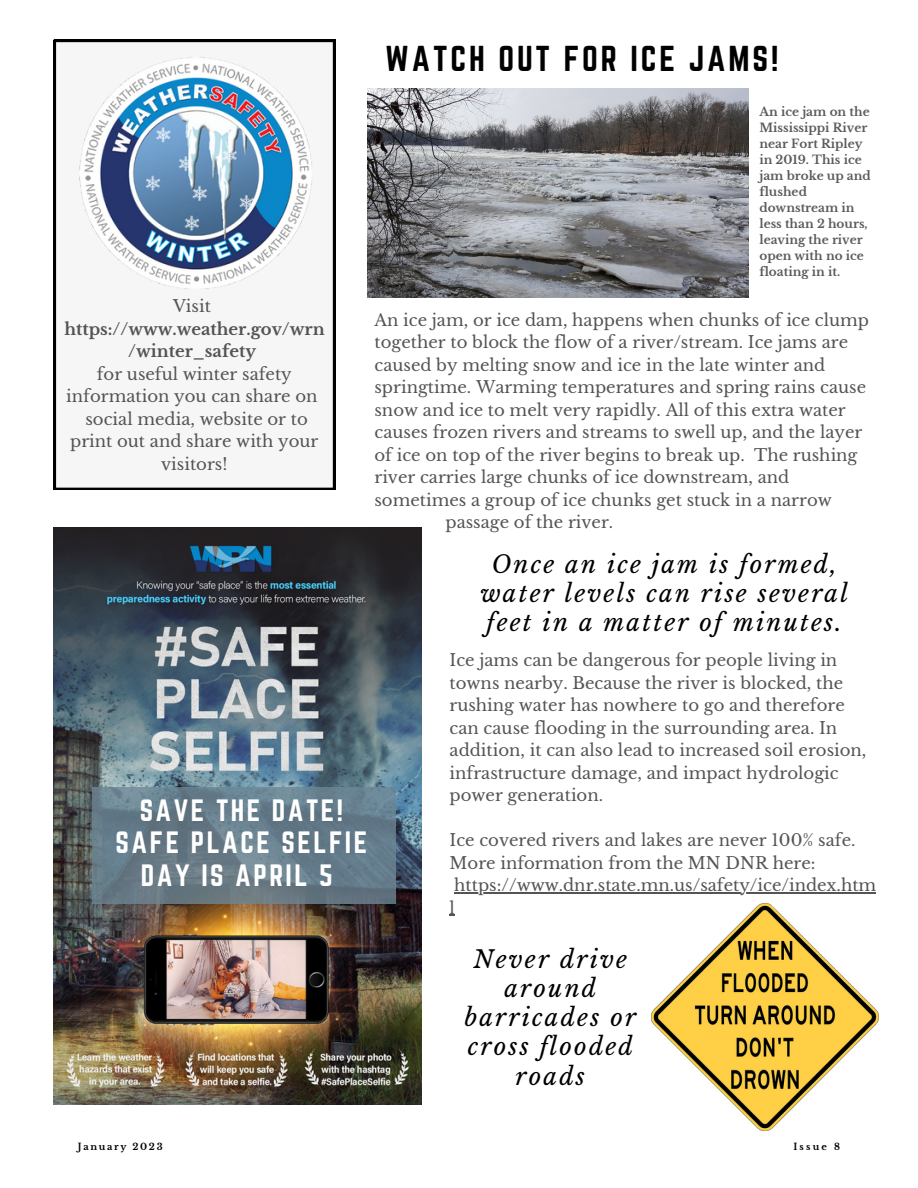
<style>
.page{position:relative;width:918px;height:1188px;background:#fff}
.page>*{position:absolute;margin:0;border:0;box-sizing:border-box;transform-origin:0 0}
.t1{font:31.5px "Norwester";letter-spacing:.09em;color:#000}
.t2{font:27px/32.7px "Norwester";letter-spacing:.09em;color:#fff;text-align:center}
.t3{font:italic 24px/29.2px "Libre Baskerville";letter-spacing:.09em;color:#000;text-align:center}
.t4{font:16.5px/22.5px "Libre Baskerville";color:#545454}
.t5{font:700 16.5px/22.5px "Libre Baskerville";color:#545454;text-align:center}
.t6{font:700 12px/16px "Libre Baskerville";color:#000}
.t7{font:700 9.3px "Libre Baskerville";letter-spacing:.18em;color:#000}
</style>
<div class="page">
<img style="left:54px;top:528px;width:368px;height:577px">
<svg style="left:92px;top:787px;width:304px;height:116px;background:#677c89"></svg>
<img style="left:651px;top:903px;width:227px;height:228px">
<div style="left:54px;top:40px;width:281px;height:450px;background:#f6f6f6"></div>
<img style="left:78px;top:54px;width:237px;height:237px;border-radius:15px">
<hr style="left:454px;top:892px;width:422px;height:1px;background:#545454">
<img style="left:368px;top:88px;width:380px;height:209px">
<h1 class="t1" style="left:385px;top:39px;width:395px">WATCH OUT FOR ICE JAMS!</h1>
<p class="t4" style="left:173px;top:295px;width:39px">Visit</p>
<p class="t5" style="left:64px;top:318px;width:262px">https://www.weather.gov/wrn /winter_safety</p>
<p class="t4" style="left:66px;top:363px;width:254px;text-align:center">for useful winter safety information you can share on social media, website or to print out and share with your visitors!</p>
<h2 class="t2" style="left:116px;top:794px;width:253px">SAVE THE DATE!<br>SAFE PLACE SELFIE<br>DAY IS APRIL 5</h2>
<p class="t6" style="left:759px;top:103px;width:113px">An ice jam on the<br>Mississippi River near Fort Ripley in 2019. This ice jam broke up and flushed downstream in less than 2 hours, leaving the river open with no ice floating in it.</p>
<p class="t4" style="left:375px;top:309px;width:496px">An ice jam, or ice dam, happens when chunks of ice clump</p>
<p class="t4" style="left:375px;top:331px;width:475px">together to block the flow of a river/stream. Ice jams are</p>
<p class="t4" style="left:375px;top:354px;width:452px">caused by melting snow and ice in the late winter and</p>
<p class="t4" style="left:375px;top:376px;width:493px">springtime. Warming temperatures and spring rains cause</p>
<p class="t4" style="left:375px;top:399px;width:473px">snow and ice to melt very rapidly. All of this extra water</p>
<p class="t4" style="left:375px;top:421px;width:489px">causes frozen rivers and streams to swell up, and the layer</p>
<p class="t4" style="left:375px;top:444px;width:485px">of ice on top of the river begins to break up. The rushing</p>
<p class="t4" style="left:375px;top:466px;width:416px">river carries large chunks of ice downstream, and</p>
<p class="t4" style="left:375px;top:489px;width:459px">sometimes a group of ice chunks get stuck in a narrow</p>
<p class="t4" style="left:445px;top:511px;width:169px">passage of the river.</p>
<h3 class="t3" style="left:480px;top:550px;width:369px">Once an ice jam is formed, water levels can rise several feet in a matter of minutes.</h3>
<p class="t4" style="left:450px;top:649px;width:418px">Ice jams can be dangerous for people living in towns nearby. Because the river is blocked, the rushing water has nowhere to go and therefore can cause flooding in the surrounding area. In addition, it can also lead to increased soil erosion, infrastructure damage, and impact hydrologic power generation.</p>
<p class="t4" style="left:450px;top:829px;width:428px">Ice covered rivers and lakes are never 100% safe.<br>More information from the MN DNR here: https://www.dnr.state.mn.us/safety/ice/index.htm l</p>
<h3 class="t3" style="left:464px;top:945px;width:173px">Never drive around barricades or cross flooded roads</h3>
<p class="t7" style="left:78px;top:1141px;width:86px">January 2023</p>
<p class="t7" style="left:793px;top:1141px;width:48px">Issue 8</p>
</div>
